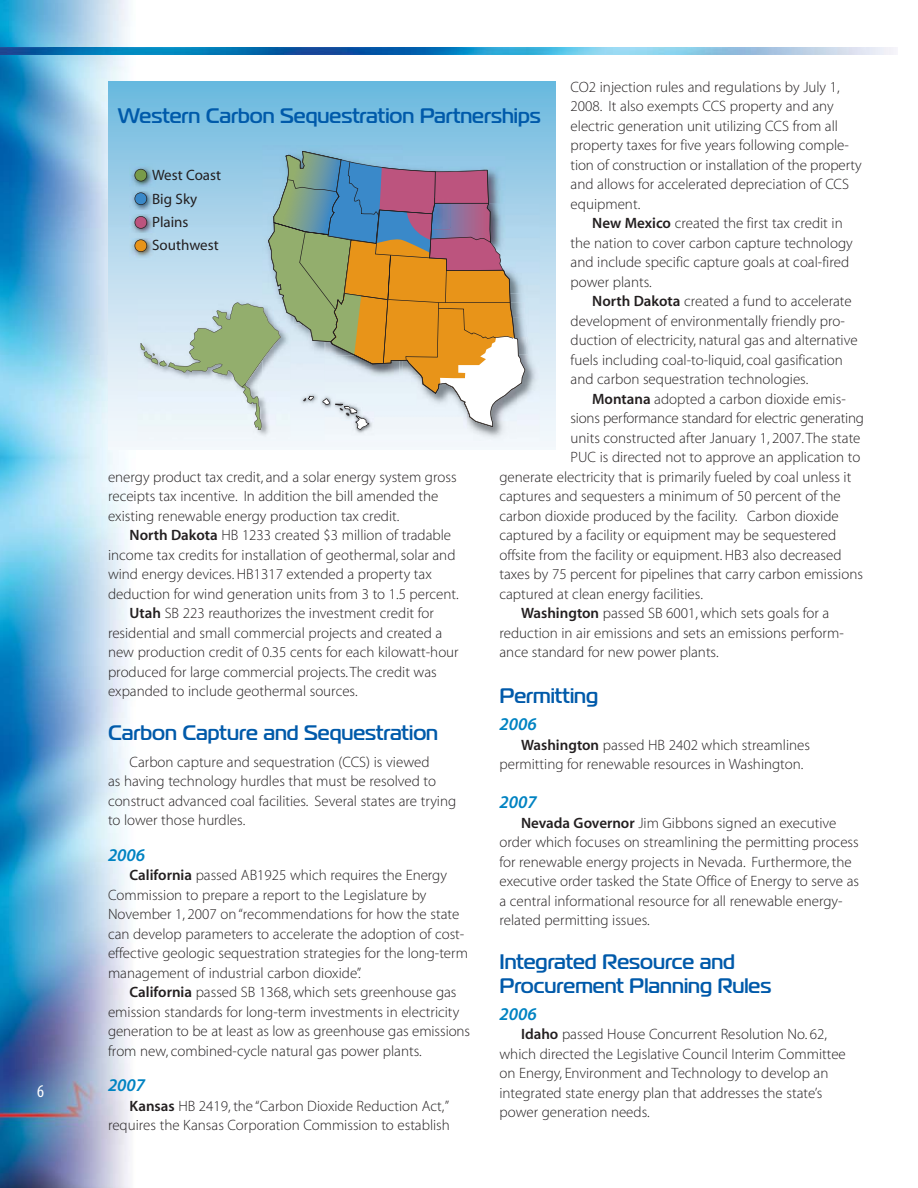
<style>
.page{position:relative;width:918px;height:1188px;background:#fff}
.page>*{position:absolute;margin:0;border:0;box-sizing:border-box;transform-origin:0 0}
.t1{font:700 21px/24px "Magistral A";color:#005aaa}
.t2{font:18px "Myriad MM It 565 600";color:#0083c2}
.t3{font:18px "Myriad MM 400 300";color:#fff}
.t4{font:15px/19.5px "Myriad MM 215 600";color:#231f20}
.t5{font:15px/23.2px "Myriad MM 400 600";color:#231f20}
.s1{font-family:"Myriad MM 565 600"}
</style>
<div class="page">
<img style="left:0;top:0;width:896px;height:1188px">
<img style="left:0;top:48px;width:896px;height:6px">
<div style="left:108px;top:81px;width:448px;height:368px;background:linear-gradient(to bottom,#72badf,#fffcfd)"></div>
<img style="left:138px;top:430px;width:152px;height:9px">
<img style="left:262px;top:145px;width:141px;height:6px">
<img style="left:525px;top:204px;width:15px;height:95px">
<img style="left:516px;top:299px;width:24px;height:143px">
<div style="left:325px;top:430px;width:143px;height:12px;background:#f3f7fc"></div>
<img style="left:492px;top:430px;width:24px;height:12px">
<img style="left:468px;top:430px;width:24px;height:12px">
<img style="left:525px;top:302px;width:3px;height:52px">
<img style="left:129px;top:164px;width:6px;height:70px">
<img style="left:130px;top:187px;width:5px;height:3px">
<img style="left:129px;top:237px;width:6px;height:23px">
<img style="left:129px;top:234px;width:6px;height:3px">
<img style="left:351px;top:430px;width:23px;height:5px">
<svg style="left:135px;top:151px;width:390px;height:279px;background:#b6b8ac"></svg>
<img style="left:340px;top:408px;width:14px;height:13px">
<p class="t3" style="left:37px;top:1085px;width:8px">6</p>
<p class="t4" style="left:571px;top:78px;width:293px">CO2 injection rules and regulations by July 1, 2008. It also exempts CCS property and any electric generation unit utilizing CCS from all property taxes for five years following comple&shy;tion of construction or installation of the property and allows for accelerated depreciation of CCS equipment.</p>
<p class="t4" style="left:571px;top:215px;width:284px;text-indent:22px"><span class="s1">New Mexico</span> created the first tax credit in the nation to cover carbon capture technology and include specific capture goals at coal-fired power plants.</p>
<p class="t4" style="left:571px;top:293px;width:289px;text-indent:22px"><span class="s1">North Dakota</span> created a fund to accelerate development of environmentally friendly pro&shy;duction of electricity, natural gas and alternative fuels including coal-to-liquid, coal gasification and carbon sequestration technologies.</p>
<p class="t4" style="left:592px;top:390px;width:255px"><span class="s1">Montana</span> adopted a carbon dioxide emis-</p>
<p class="t4" style="left:571px;top:410px;width:295px">sions performance standard for electric generating</p>
<p class="t4" style="left:571px;top:429px;width:291px">units constructed after January 1, 2007. The state</p>
<p class="t4" style="left:571px;top:449px;width:291px">PUC is directed not to approve an application to</p>
<p class="t4" style="left:499px;top:468px;width:353px">generate electricity that is primarily fueled by coal unless it</p>
<p class="t4" style="left:499px;top:488px;width:343px">captures and sequesters a minimum of 50 percent of the</p>
<p class="t4" style="left:499px;top:507px;width:341px">carbon dioxide produced by the facility. Carbon dioxide</p>
<p class="t4" style="left:499px;top:527px;width:338px">captured by a facility or equipment may be sequestered</p>
<p class="t4" style="left:499px;top:546px;width:344px">offsite from the facility or equipment. HB3 also decreased</p>
<p class="t4" style="left:499px;top:566px;width:365px">taxes by 75 percent for pipelines that carry carbon emissions</p>
<p class="t4" style="left:499px;top:585px;width:205px">captured at clean energy facilities.</p>
<p class="t4" style="left:521px;top:605px;width:310px"><span class="s1">Washington</span> passed SB 6001, which sets goals for a</p>
<p class="t4" style="left:499px;top:624px;width:346px">reduction in air emissions and sets an emissions perform-</p>
<p class="t4" style="left:499px;top:644px;width:221px">ance standard for new power plants.</p>
<h1 class="t1" style="left:499px;top:685px;width:100px">Permitting</h1>
<p class="t2" style="left:499px;top:717px;width:39px">2006</p>
<p class="t4" style="left:499px;top:736px;width:312px;text-indent:22px"><span class="s1">Washington</span> passed HB 2402 which streamlines permitting for renewable resources in Washington.</p>
<p class="t2" style="left:499px;top:795px;width:39px">2007</p>
<p class="t4" style="left:499px;top:814px;width:361px;text-indent:22px"><span class="s1">Nevada Governor</span> Jim Gibbons signed an executive order which focuses on streamlining the permitting process for renewable energy projects in Nevada. Furthermore, the executive order tasked the State Office of Energy to serve as a central informational resource for all renewable energy&shy;related permitting issues.</p>
<h1 class="t1" style="left:499px;top:951px;width:273px">Integrated Resource and<br>Procurement Planning Rules</h1>
<p class="t2" style="left:499px;top:1007px;width:39px">2006</p>
<p class="t4" style="left:499px;top:1026px;width:348px;text-indent:22px"><span class="s1">Idaho</span> passed House Concurrent Resolution No. 62, which directed the Legislative Council Interim Committee on Energy, Environment and Technology to develop an integrated state energy plan that addresses the state’s power generation needs.</p>
<h1 class="t1" style="left:119px;top:105px;width:424px">Western Carbon Sequestration Partnerships</h1>
<p class="t5" style="left:152px;top:165px;width:70px">West Coast<br>Big Sky<br>Plains<br>Southwest</p>
<p class="t4" style="left:108px;top:468px;width:350px">energy product tax credit, and a solar energy system gross receipts tax incentive. In addition the bill amended the existing renewable energy production tax credit.</p>
<p class="t4" style="left:130px;top:527px;width:323px"><span class="s1">North Dakota</span> HB 1233 created $3 million of tradable</p>
<p class="t4" style="left:108px;top:546px;width:349px">income tax credits for installation of geothermal, solar and</p>
<p class="t4" style="left:108px;top:566px;width:325px">wind energy devices. HB1317 extended a property tax</p>
<p class="t4" style="left:108px;top:585px;width:352px">deduction for wind generation units from 3 to 1.5 percent.</p>
<p class="t4" style="left:130px;top:605px;width:306px"><span class="s1">Utah</span> SB 223 reauthorizes the investment credit for</p>
<p class="t4" style="left:108px;top:624px;width:336px">residential and small commercial projects and created a</p>
<p class="t4" style="left:108px;top:644px;width:352px">new production credit of 0.35 cents for each kilowatt-hour</p>
<p class="t4" style="left:108px;top:663px;width:330px">produced for large commercial projects. The credit was</p>
<p class="t4" style="left:108px;top:683px;width:251px">expanded to include geothermal sources.</p>
<h1 class="t1" style="left:108px;top:722px;width:332px">Carbon Capture and Sequestration</h1>
<p class="t4" style="left:108px;top:753px;width:350px;text-indent:22px">Carbon capture and sequestration (CCS) is viewed<br>as having technology hurdles that must be resolved to construct advanced coal facilities. Several states are trying to lower those hurdles.</p>
<p class="t2" style="left:108px;top:848px;width:39px">2006</p>
<p class="t4" style="left:108px;top:867px;width:362px;text-indent:22px"><span class="s1">California</span> passed AB1925 which requires the Energy Commission to prepare a report to the Legislature by November 1, 2007 on “recommendations for how the state can develop parameters to accelerate the adoption of cost&shy;effective geologic sequestration strategies for the long-term management of industrial carbon dioxide”.</p>
<p class="t4" style="left:108px;top:984px;width:364px;text-indent:22px"><span class="s1">California</span> passed SB 1368, which sets greenhouse gas emission standards for long-term investments in electricity generation to be at least as low as greenhouse gas emissions from new, combined-cycle natural gas power plants.</p>
<p class="t2" style="left:108px;top:1079px;width:39px">2007</p>
<p class="t4" style="left:108px;top:1098px;width:343px;text-align:right"><span class="s1">Kansas</span> HB 2419, the “Carbon Dioxide Reduction Act,” requires the Kansas Corporation Commission to establish</p>
</div>
